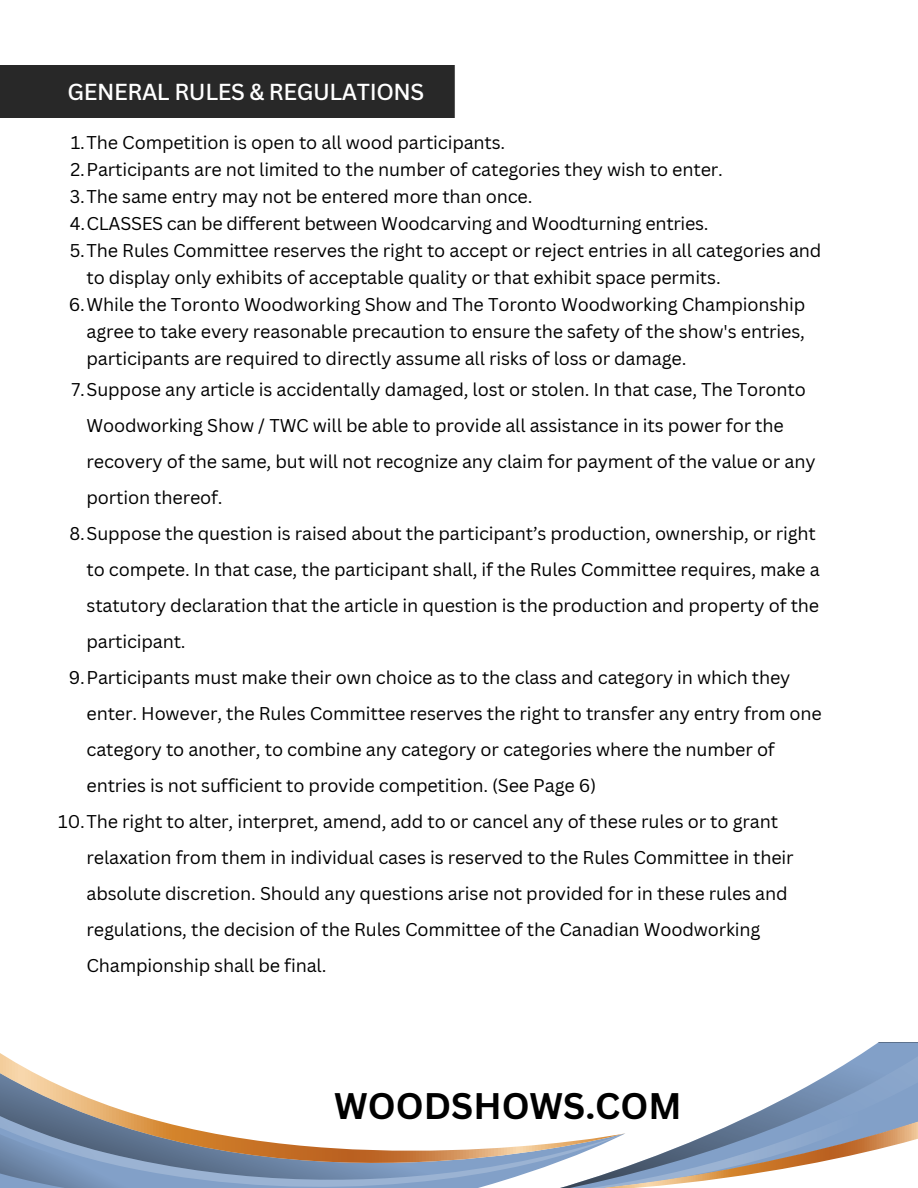
<style>
.page{position:relative;width:918px;height:1188px;background:#fff}
.page>*{position:absolute;margin:0;border:0;box-sizing:border-box;transform-origin:0 0}
.t1{font:700 36px "Canva Sans";color:#000}
.t2{font:500 22.5px "Canva Sans";letter-spacing:-.02em;color:#fff}
.t3{font:18px/36px "Canva Sans";letter-spacing:-.01em;color:#000}
</style>
<div class="page">
<div style="left:0;top:66px;width:455px;height:52px;background:#282828"></div>
<svg style="left:837px;top:1043px;width:81px;height:26px;fill:#82a0c8"></svg>
<svg style="left:784px;top:1069px;width:134px;height:30px;fill:#83a0c8"></svg>
<svg style="left:626px;top:1099px;width:292px;height:89px"></svg>
<svg style="left:0;top:1053px;width:626px;height:135px"></svg>
<svg style="left:0;top:1100px;width:245px;height:88px;background:#949caa"></svg>
<h2 class="t2" style="left:68px;top:76px;width:358px">GENERAL RULES &amp; REGULATIONS</h2>
<p class="t3" style="left:71px;top:124px;width:436px">1.The Competition is open to all wood participants.</p>
<p class="t3" style="left:70px;top:151px;width:654px">2.Participants are not limited to the number of categories they wish to enter.</p>
<p class="t3" style="left:70px;top:178px;width:464px">3.The same entry may not be entered more than once.</p>
<p class="t3" style="left:70px;top:205px;width:640px">4.CLASSES can be different between Woodcarving and Woodturning entries.</p>
<p class="t3" style="left:70px;top:232px;width:753px">5.The Rules Committee reserves the right to accept or reject entries in all categories and</p>
<p class="t3" style="left:87px;top:259px;width:636px">to display only exhibits of acceptable quality or that exhibit space permits.</p>
<p class="t3" style="left:87px;top:290px;width:720px;line-height:27px;text-align:justify;text-indent:-18px">6.While the Toronto Woodworking Show and The Toronto Woodworking Championship agree to take every reasonable precaution to ensure the safety of the show's entries, participants are required to directly assume all risks of loss or damage.</p>
<p class="t3" style="left:87px;top:371px;width:731px;text-indent:-15px">7.Suppose any article is accidentally damaged, lost or stolen. In that case, The Toronto Woodworking Show / TWC will be able to provide all assistance in its power for the recovery of the same, but will not recognize any claim for payment of the value or any portion thereof.</p>
<p class="t3" style="left:87px;top:515px;width:735px;text-indent:-17px">8.Suppose the question is raised about the participant’s production, ownership, or right to compete. In that case, the participant shall, if the Rules Committee requires, make a statutory declaration that the article in question is the production and property of the participant.</p>
<p class="t3" style="left:87px;top:659px;width:737px;text-indent:-18px">9.Participants must make their own choice as to the class and category in which they enter. However, the Rules Committee reserves the right to transfer any entry from one category to another, to combine any category or categories where the number of entries is not sufficient to provide competition. (See Page 6)</p>
<p class="t3" style="left:87px;top:803px;width:709px;text-indent:-28px">10.The right to alter, interpret, amend, add to or cancel any of these rules or to grant relaxation from them in individual cases is reserved to the Rules Committee in their absolute discretion. Should any questions arise not provided for in these rules and regulations, the decision of the Rules Committee of the Canadian Woodworking Championship shall be final.</p>
<h1 class="t1" style="left:334px;top:1080px;width:349px">WOODSHOWS.COM</h1>
</div>
